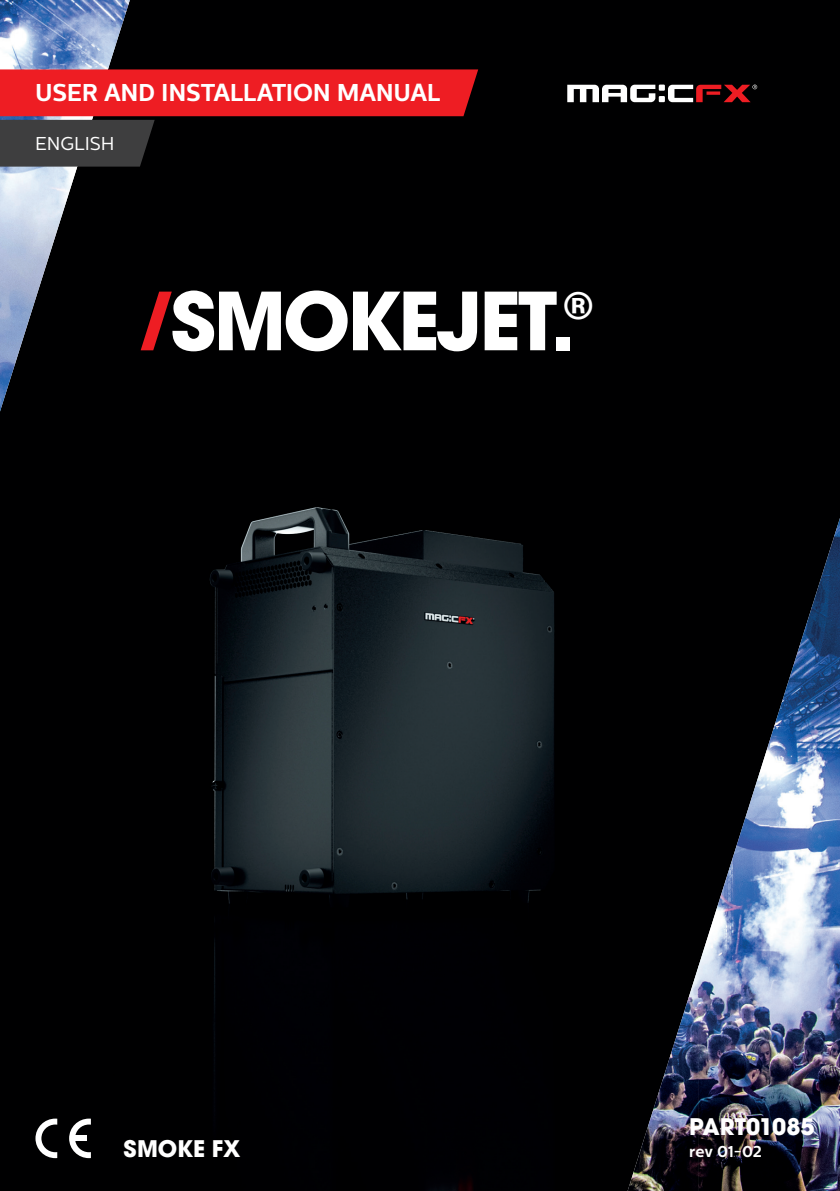
<style>
.page{position:relative;width:840px;height:1191px;background:#fff}
.page>*{position:absolute;margin:0;border:0;box-sizing:border-box;transform-origin:0 0}
.t1{font:700 79.2px "ITC Avant Garde Pro";letter-spacing:-.045em;color:#fff}
.t2{font:700 24.4px "Centrale Sans";letter-spacing:-.015em;color:#fff}
.t3{font:700 22.8px "ITC Avant Garde Pro";letter-spacing:-.01em;color:#fff}
.t4{font:18.6px "Centrale Sans";letter-spacing:-.005em;color:#fff}
.t5{font:700 15.8px "Centrale Sans";letter-spacing:-.01em;color:#fff}
</style>
<div class="page">
<div style="left:0;top:0;width:839px;height:1191px;background:#000001"></div>
<img style="left:0;top:291px;width:555px;height:900px">
<img style="left:769px;top:521px;width:70px;height:670px">
<img style="left:698px;top:743px;width:71px;height:448px">
<img style="left:627px;top:968px;width:71px;height:223px">
<img style="left:0;top:0;width:130px;height:411px">
<svg style="left:141px;top:292px;width:31px;height:58px"></svg>
<svg style="left:35px;top:1118px;width:22px;height:40px"></svg>
<svg style="left:69px;top:1118px;width:22px;height:40px"></svg>
<div style="left:74px;top:1135px;width:13px;height:6px;background:#fff"></div>
<svg style="left:567px;top:85px;width:189px;height:17px"></svg>
<svg style="left:0;top:69px;width:478px;height:98px"></svg>
<p class="t2" style="left:35px;top:78px;width:406px">USER AND INSTALLATION MANUAL</p>
<p class="t4" style="left:35px;top:133px;width:81px">ENGLISH</p>
<h1 class="t1" style="left:170px;top:268px;width:423px">SMOKEJET.<sup>®</sup></h1>
<p class="t3" style="left:123px;top:1133px;width:118px">SMOKE FX</p>
<p class="t3" style="left:689px;top:1111px;width:127px">PART01085</p>
<p class="t5" style="left:689px;top:1142px;width:74px">rev 01-02</p>
</div>
